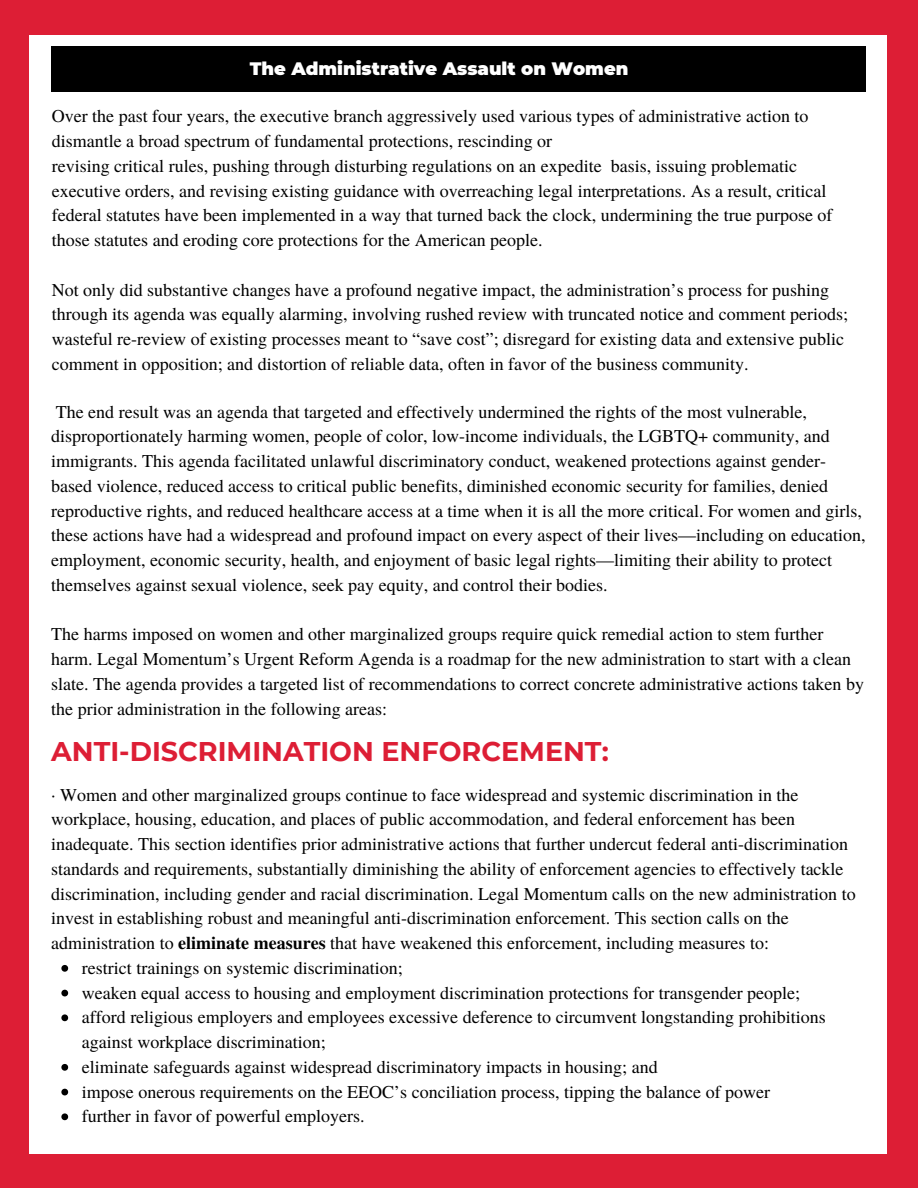
<style>
.page{position:relative;width:918px;height:1188px;background:#dd1e35}
.page>*{position:absolute;margin:0;border:0;box-sizing:border-box;transform-origin:0 0}
.t1{font:700 27px "Montserrat";color:#dd1e35}
.t2{font:18px/24.8px "Te X Gyre Termes";color:#000}
.t3{font:900 18px "Montserrat";color:#fff}
.s1{font-weight:700}
</style>
<div class="page">
<div style="left:30px;top:35px;width:857px;height:1119px;background:#fff"></div>
<div style="left:51px;top:47px;width:815px;height:45px;background:#000"></div>
<svg style="left:61px;top:965px;width:7px;height:7px"></svg>
<svg style="left:61px;top:990px;width:7px;height:6px"></svg>
<svg style="left:61px;top:1014px;width:7px;height:7px"></svg>
<svg style="left:61px;top:1064px;width:7px;height:7px"></svg>
<svg style="left:61px;top:1089px;width:7px;height:6px"></svg>
<svg style="left:61px;top:1113px;width:7px;height:7px"></svg>
<p class="t3" style="left:250px;top:58px;width:380px">The Administrative Assault on Women</p>
<p class="t2" style="left:52px;top:103px;width:758px">Over the past four years, the executive branch aggressively used various types of administrative action to dismantle a broad spectrum of fundamental protections, rescinding or</p>
<p class="t2" style="left:52px;top:153px;width:782px">revising critical rules, pushing through disturbing regulations on an expedite basis, issuing problematic executive orders, and revising existing guidance with overreaching legal interpretations. As a result, critical federal statutes have been implemented in a way that turned back the clock, undermining the true purpose of those statutes and eroding core protections for the American people.</p>
<p class="t2" style="left:52px;top:276px;width:798px">Not only did substantive changes have a profound negative impact, the administration’s process for pushing through its agenda was equally alarming, involving rushed review with truncated notice and comment periods; wasteful re-review of existing processes meant to “save cost”; disregard for existing data and extensive public comment in opposition; and distortion of reliable data, often in favor of the business community.</p>
<p class="t2" style="left:51px;top:398px;width:816px">The end result was an agenda that targeted and effectively undermined the rights of the most vulnerable, disproportionately harming women, people of color, low-income individuals, the LGBTQ+ community, and immigrants. This agenda facilitated unlawful discriminatory conduct, weakened protections against gender&shy;based violence, reduced access to critical public benefits, diminished economic security for families, denied reproductive rights, and reduced healthcare access at a time when it is all the more critical. For women and girls, these actions have had a widespread and profound impact on every aspect of their lives—including on education, employment, economic security, health, and enjoyment of basic legal rights—limiting their ability to protect themselves against sexual violence, seek pay equity, and control their bodies.</p>
<p class="t2" style="left:51px;top:621px;width:814px">The harms imposed on women and other marginalized groups require quick remedial action to stem further harm. Legal Momentum’s Urgent Reform Agenda is a roadmap for the new administration to start with a clean slate. The agenda provides a targeted list of recommendations to correct concrete administrative actions taken by the prior administration in the following areas:</p>
<p class="t1" style="left:51px;top:735px;width:559px">ANTI-DISCRIMINATION ENFORCEMENT:</p>
<p class="t2" style="left:51px;top:781px;width:806px">· Women and other marginalized groups continue to face widespread and systemic discrimination in the workplace, housing, education, and places of public accommodation, and federal enforcement has been inadequate. This section identifies prior administrative actions that further undercut federal anti-discrimination standards and requirements, substantially diminishing the ability of enforcement agencies to effectively tackle discrimination, including gender and racial discrimination. Legal Momentum calls on the new administration to invest in establishing robust and meaningful anti-discrimination enforcement. This section calls on the administration to <span class="s1">eliminate measures</span> that have weakened this enforcement, including measures to:</p>
<p class="t2" style="left:82px;top:955px;width:322px">restrict trainings on systemic discrimination;</p>
<p class="t2" style="left:82px;top:979px;width:720px">weaken equal access to housing and employment discrimination protections for transgender people;</p>
<p class="t2" style="left:82px;top:1004px;width:745px">afford religious employers and employees excessive deference to circumvent longstanding prohibitions against workplace discrimination;</p>
<p class="t2" style="left:82px;top:1054px;width:577px">eliminate safeguards against widespread discriminatory impacts in housing; and</p>
<p class="t2" style="left:82px;top:1078px;width:690px">impose onerous requirements on the EEOC’s conciliation process, tipping the balance of power</p>
<p class="t2" style="left:82px;top:1103px;width:284px">further in favor of powerful employers.</p>
</div>
